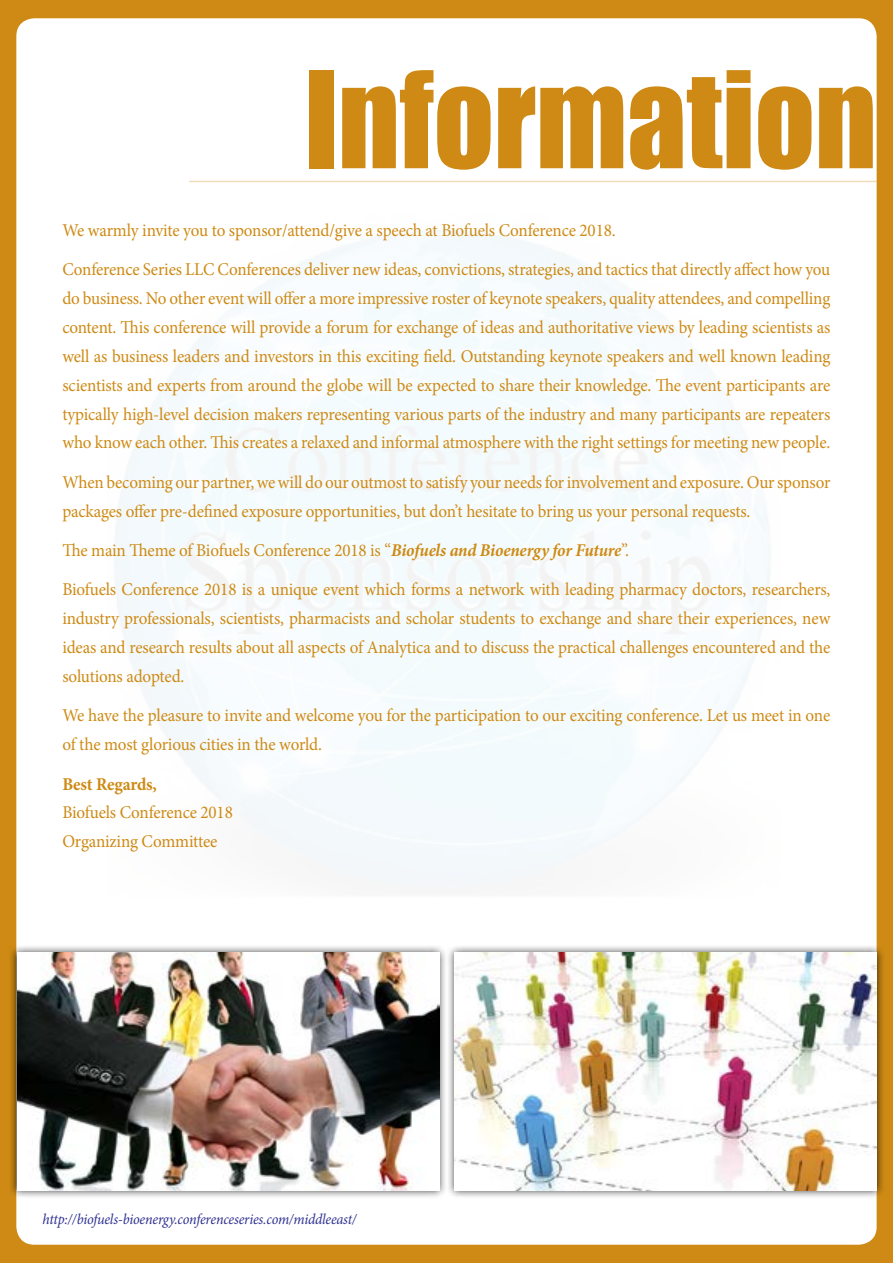
<style>
.page{position:relative;width:893px;height:1263px;background:#ce8a14}
.page>*{position:absolute;margin:0;border:0;box-sizing:border-box;transform-origin:0 0}
.t1{font:124.05px "Impact";color:#ce8a14;scale:.95 1}
.t2{font:18px/28.8px "Minion Pro";letter-spacing:-.01em;color:#ce8a14;scale:.95 1}
.t3{font:700 18px "Minion Pro";letter-spacing:-.01em;color:#ce8a14;scale:.95 1}
.t4{font:italic 15px "Minion Pro";letter-spacing:-.015em;color:#2e3092;scale:.95 1}
.s1{font-weight:700;font-style:italic}
</style>
<div class="page">
<div style="left:16px;top:18px;width:861px;height:1227px;background:#fff;border-radius:18px"></div>
<hr style="left:189px;top:181px;width:688px;height:1px;background:#ce8a14">
<div style="left:9px;top:945px;width:438px;height:253px;background:#000;opacity:.75"></div>
<img style="left:17px;top:953px;width:422px;height:238px">
<div style="left:447px;top:945px;width:438px;height:253px;background:#000;opacity:.75"></div>
<img style="left:454px;top:953px;width:423px;height:238px">
<h1 class="t1" style="left:304px;top:23px;width:604px">Information</h1>
<p class="t2" style="left:62px;top:211px;width:810px;line-height:39.5px">We warmly invite you to sponsor/attend/give a speech at Biofuels Conference 2018.<br>Conference Series LLC Conferences deliver new ideas, convictions, strategies, and tactics that directly affect how you</p>
<p class="t2" style="left:62px;top:284px;width:810px;text-align:justify">do business. No other event will offer a more impressive roster of keynote speakers, quality attendees, and compelling content. This conference will provide a forum for exchange of ideas and authoritative views by leading scientists as well as business leaders and investors in this exciting field. Outstanding keynote speakers and well known leading scientists and experts from around the globe will be expected to share their knowledge. The event participants are typically high-level decision makers representing various parts of the industry and many participants are repeaters who know each other. This creates a relaxed and informal atmosphere with the right settings for meeting new people.</p>
<p class="t2" style="left:62px;top:468px;width:810px">When becoming our partner, we will do our outmost to satisfy your needs for involvement and exposure. Our sponsor packages offer pre-defined exposure opportunities, but don’t hesitate to bring us your personal requests.</p>
<p class="t2" style="left:62px;top:531px;width:810px;line-height:39.5px">The main Theme of Biofuels Conference 2018 is “<span class="s1">Biofuels and Bioenergy for Future</span>”.<br>Biofuels Conference 2018 is a unique event which forms a network with leading pharmacy doctors, researchers,</p>
<p class="t2" style="left:62px;top:604px;width:810px;text-align:justify">industry professionals, scientists, pharmacists and scholar students to exchange and share their experiences, new ideas and research results about all aspects of Analytica and to discuss the practical challenges encountered and the solutions adopted.</p>
<p class="t2" style="left:62px;top:701px;width:810px">We have the pleasure to invite and welcome you for the participation to our exciting conference. Let us meet in one of the most glorious cities in the world.</p>
<p class="t3" style="left:62px;top:771px;width:101px">Best Regards,</p>
<p class="t2" style="left:62px;top:798px;width:181px">Biofuels Conference 2018<br>Organizing Committee</p>
<p class="t4" style="left:43px;top:1209px;width:332px">http://biofuels-bioenergy.conferenceseries.com/middleeast/</p>
</div>
